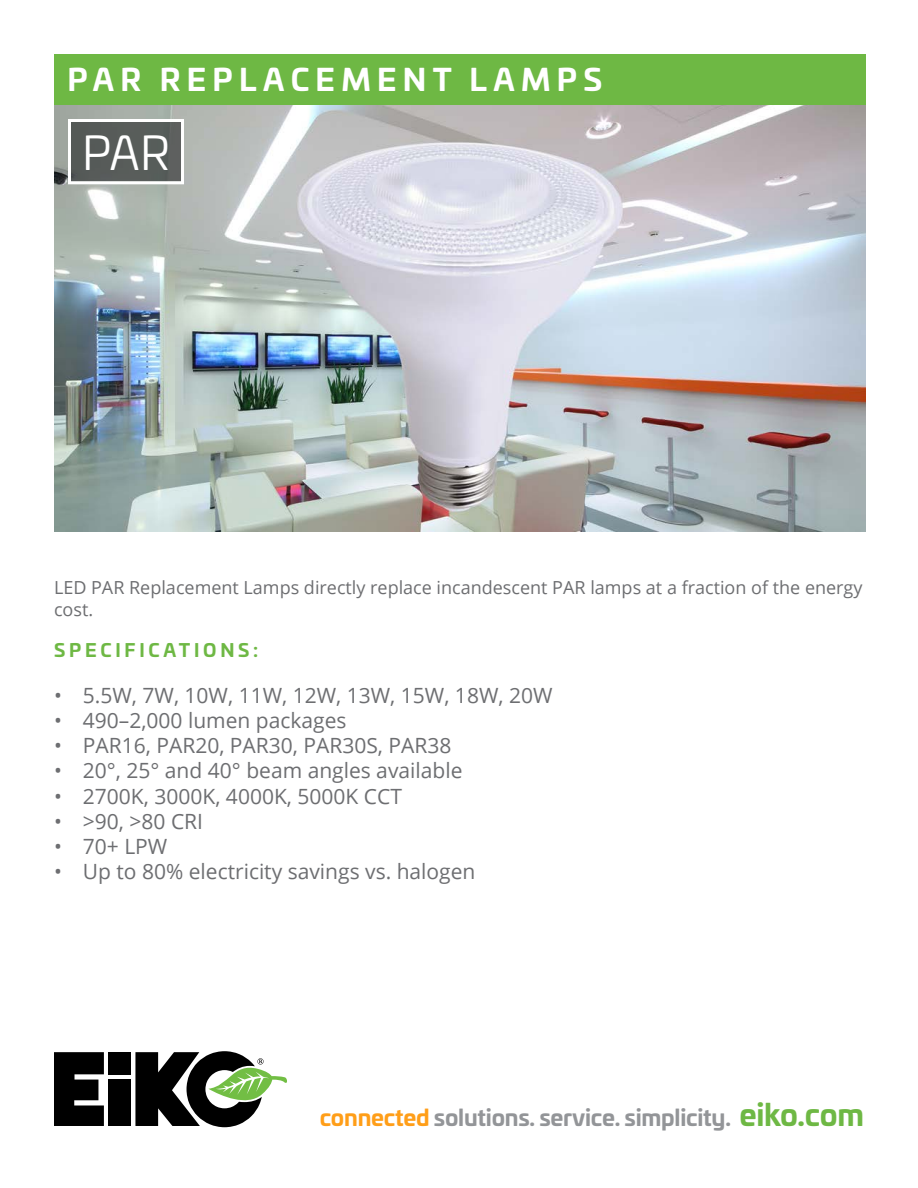
<style>
.page{position:relative;width:918px;height:1188px;background:#fff}
.page>*{position:absolute;margin:0;border:0;box-sizing:border-box;transform-origin:0 0}
.t1{font:46.05px "Univia Pro";color:#fff}
.t2{font:700 30px "Univia Pro";letter-spacing:.21em;color:#fff}
.t3{font:700 22.5px "Univia Pro";letter-spacing:-.01em;color:#939598}
.t4{font:21px "Open Sans";color:#6d6e71}
.t5{font:18px/21.6px "Open Sans";color:#6d6e71}
.t6{font:700 18px "Univia Pro";letter-spacing:.21em;color:#6eb844}
.s1{color:#ff9e18}
.s2{font-size:30px;color:#6eb844}
</style>
<div class="page">
<img style="left:54px;top:105px;width:811px;height:426px">
<svg style="left:54px;top:1052px;width:50px;height:74px;background:#1d1d1d"></svg>
<div style="left:109px;top:1052px;width:22px;height:22px;background:#000"></div>
<div style="left:109px;top:1079px;width:22px;height:47px;background:#000"></div>
<svg style="left:135px;top:1051px;width:152px;height:76px"></svg>
<div style="left:54px;top:54px;width:811px;height:51px;background:#6eb844"></div>
<div style="left:68px;top:119px;width:116px;height:65px;background:#575d5a"></div>
<div style="left:68px;top:119px;width:116px;height:65px;border:3px solid #fff"></div>
<h2 class="t2" style="left:68px;top:56px;width:536px">PAR REPLACEMENT LAMPS</h2>
<h1 class="t1" style="left:82px;top:120px;width:89px">PAR</h1>
<p class="t5" style="left:54px;top:576px;width:810px">LED PAR Replacement Lamps directly replace incandescent PAR lamps at a fraction of the energy cost.</p>
<p class="t6" style="left:54px;top:636px;width:206px">SPECIFICATIONS:</p>
<p class="t4" style="left:54px;top:681px;width:500px">• 5.5W, 7W, 10W, 11W, 12W, 13W, 15W, 18W, 20W</p>
<p class="t4" style="left:54px;top:706px;width:294px">• 490–2,000 lumen packages</p>
<p class="t4" style="left:54px;top:731px;width:399px">• PAR16, PAR20, PAR30, PAR30S, PAR38</p>
<p class="t4" style="left:54px;top:756px;width:410px">• 20°, 25° and 40° beam angles available</p>
<p class="t4" style="left:54px;top:782px;width:350px">• 2700K, 3000K, 4000K, 5000K CCT</p>
<p class="t4" style="left:54px;top:807px;width:151px">• &gt;90, &gt;80 CRI</p>
<p class="t4" style="left:54px;top:832px;width:115px">• 70+ LPW</p>
<p class="t4" style="left:54px;top:857px;width:423px">• Up to 80% electricity savings vs. halogen</p>
<p class="t3" style="left:320px;top:1100px;width:546px"><span class="s1">connected</span> solutions. service. simplicity. <span class="s2">eiko.com</span></p>
</div>
